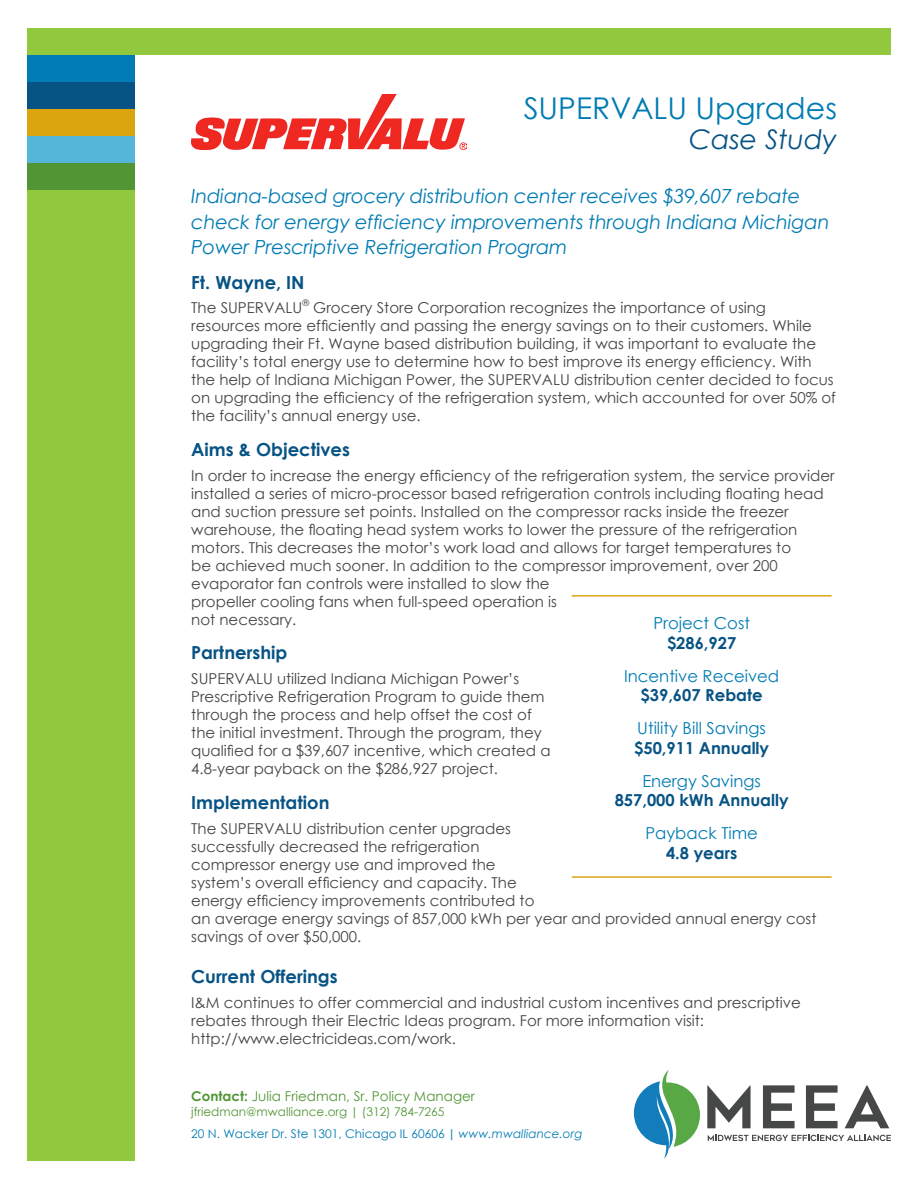
<style>
.page{position:relative;width:918px;height:1188px;background:#fff}
.page>*{position:absolute;margin:0;border:0;box-sizing:border-box;transform-origin:0 0}
.t1{font:30px "Century Gothic";color:#007bb3}
.t2{font:italic 27px "Century Gothic";color:#075384}
.t3{font:italic 19.5px/25.5px "Century Gothic";letter-spacing:-.01em;color:#007bb3}
.t4{font:700 18px "Century Gothic";color:#075384}
.t5{font:16.5px/19.5px "Century Gothic";color:#007bb3;text-align:center}
.t6{font:700 16.5px/19.5px "Century Gothic";color:#075384;text-align:center}
.t7{font:15px/18px "Century Gothic";color:#444346}
.t8{font:13.5px "Century Gothic";color:#519535}
.t9{font:12px "Century Gothic";color:#007bb3}
.t10{font:12px "Century Gothic";color:#519535}
.t11{font:9px "Century Gothic";color:#444346}
.s1{font-weight:700;color:#075384}
.s2{font-weight:400;color:#007bb3}
.s3{font-weight:700}
.s4{font-style:italic}
</style>
<div class="page">
<div style="left:27px;top:28px;width:864px;height:27px;background:#92c83e"></div>
<div style="left:27px;top:163px;width:108px;height:998px;background:#92c83e"></div>
<div style="left:27px;top:109px;width:108px;height:27px;background:#dba510"></div>
<div style="left:27px;top:55px;width:108px;height:27px;background:#007bb3"></div>
<div style="left:27px;top:82px;width:108px;height:27px;background:#075384"></div>
<div style="left:27px;top:136px;width:108px;height:27px;background:#55b6da"></div>
<div style="left:27px;top:163px;width:108px;height:27px;background:#519535"></div>
<svg style="left:634px;top:1070px;width:66px;height:89px"></svg>
<svg style="left:707px;top:1085px;width:44px;height:43px"></svg>
<svg style="left:763px;top:1085px;width:32px;height:43px"></svg>
<svg style="left:806px;top:1085px;width:32px;height:43px"></svg>
<svg style="left:845px;top:1085px;width:44px;height:43px"></svg>
<svg style="left:708px;top:1135px;width:183px;height:6px"></svg>
<hr style="left:572px;top:595px;width:260px;height:2px;background:#dba510">
<hr style="left:572px;top:876px;width:260px;height:2px;background:#dba510">
<img style="left:191px;top:95px;width:276px;height:55px">
<p class="t1" style="left:524px;top:87px;width:315px">SUPERVALU Upgrades</p>
<p class="t2" style="left:689px;top:120px;width:149px">Case Study</p>
<p class="t3" style="left:191px;top:183px;width:640px">Indiana-based grocery distribution center receives $39,607 rebate check for energy efficiency improvements through Indiana Michigan<br>Power Prescriptive Refrigeration Program</p>
<p class="t4" style="left:191px;top:269px;width:115px">Ft. Wayne, IN</p>
<p class="t7" style="left:191px;top:299px;width:113px">The SUPERVALU</p>
<p class="t11" style="left:302px;top:296px;width:8px">®</p>
<p class="t7" style="left:191px;top:299px;width:646px;text-indent:122px">Grocery Store Corporation recognizes the importance of using resources more efficiently and passing the energy savings on to their customers. While upgrading their Ft. Wayne based distribution building, it was important to evaluate the facility’s total energy use to determine how to best improve its energy efficiency. With the help of Indiana Michigan Power, the SUPERVALU distribution center decided to focus on upgrading the efficiency of the refrigeration system, which accounted for over 50% of the facility’s annual energy use.</p>
<p class="t4" style="left:191px;top:436px;width:160px">Aims &amp; Objectives</p>
<p class="t7" style="left:191px;top:466px;width:645px">In order to increase the energy efficiency of the refrigeration system, the service provider installed a series of micro-processor based refrigeration controls including floating head and suction pressure set points. Installed on the compressor racks inside the freezer warehouse, the floating head system works to lower the pressure of the refrigeration motors. This decreases the motor’s work load and allows for target temperatures to<br>be achieved much sooner. In addition to the compressor improvement, over 200 evaporator fan controls were installed to slow the<br>propeller cooling fans when full-speed operation is<br>not necessary.</p>
<p class="t4" style="left:191px;top:639px;width:98px">Partnership</p>
<p class="t7" style="left:191px;top:669px;width:361px">SUPERVALU utilized Indiana Michigan Power’s Prescriptive Refrigeration Program to guide them through the process and help offset the cost of the initial investment. Through the program, they qualified for a $39,607 incentive, which created a 4.8-year payback on the $286,927 project.</p>
<p class="t4" style="left:191px;top:789px;width:140px">Implementation</p>
<p class="t7" style="left:191px;top:819px;width:627px">The SUPERVALU distribution center upgrades<br>successfully decreased the refrigeration<br>compressor energy use and improved the<br>system’s overall efficiency and capacity. The<br>energy efficiency improvements contributed to<br>an average energy savings of 857,000 kWh per year and provided annual energy cost savings of over $50,000.</p>
<p class="t4" style="left:191px;top:963px;width:148px">Current Offerings</p>
<p class="t7" style="left:191px;top:993px;width:611px">I&amp;M continues to offer commercial and industrial custom incentives and prescriptive rebates through their Electric Ideas program. For more information visit: http://www.electricideas.com/work.</p>
<p class="t5" style="left:653px;top:613px;width:98px">Project Cost <span class="s1">$286,927</span></p>
<p class="t5" style="left:624px;top:666px;width:157px">Incentive Received <span class="s1">$39,607 Rebate</span></p>
<p class="t5" style="left:634px;top:718px;width:136px;text-align:left">Utility Bill Savings <span class="s1">$50,911 Annually</span></p>
<p class="t6" style="left:615px;top:770px;width:175px"><span class="s2">Energy Savings<br></span>857,000 kWh Annually</p>
<p class="t5" style="left:645px;top:823px;width:114px">Payback Time<br><span class="s1">4.8 years</span></p>
<p class="t8" style="left:191px;top:1087px;width:285px"><span class="s3">Contact:</span> Julia Friedman, Sr. Policy Manager</p>
<p class="t10" style="left:191px;top:1103px;width:255px">jfriedman@mwalliance.org | (312) 784-7265</p>
<p class="t9" style="left:191px;top:1125px;width:393px">20 N. Wacker Dr. Ste 1301, Chicago IL 60606 <span class="s3">|</span> <span class="s4">www.mwalliance.org</span></p>
</div>
